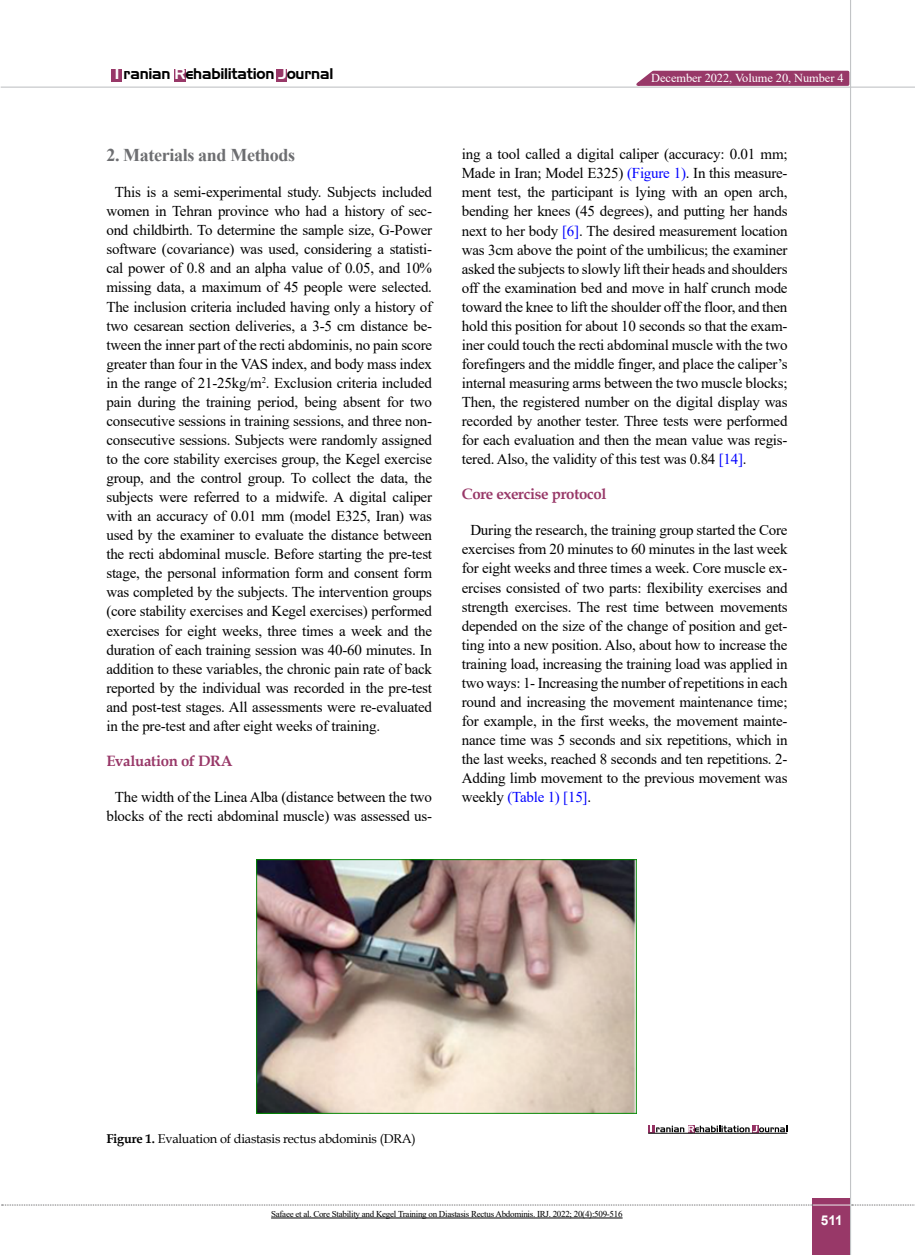
<style>
.page{position:relative;width:915px;height:1255px;background:#fff}
.page>*{position:absolute;margin:0;border:0;box-sizing:border-box;transform-origin:0 0}
.t1{font:700 18px "Times New Roman";letter-spacing:-.02em;color:#6d6e71}
.t2{font:15px/19px "Times New Roman";letter-spacing:-.015em;color:#000;text-align:justify}
.t3{font:700 15px "Book Antiqua";letter-spacing:-.02em;color:#983868}
.t4{font:15px "Aero Regular SWFTE";letter-spacing:-.015em;color:#000}
.t5{font:700 13.5px "Arial";color:#fff}
.t6{font:12.75px "Book Antiqua";letter-spacing:-.015em;color:#000}
.t7{font:12.15px "Times New Roman";letter-spacing:-.005em;color:#fff}
.t8{font:9px "Times New Roman";letter-spacing:-.03em;color:#000}
.s1{color:#fff}
.s2{color:#00f}
.s3{font-weight:700}
</style>
<div class="page">
<hr style="left:1px;top:87px;width:913px;height:1px;background:#c2c4c6">
<div style="left:812px;top:1198px;width:38px;height:56px;background:#983868"></div>
<hr style="left:849px;top:0;width:1px;height:1254px;background:#c2c4c6">
<hr style="left:812px;top:1204px;width:38px;height:1px;background:#ebebec">
<svg style="left:2px;top:1204px;width:810px;height:1px"></svg>
<svg style="left:851px;top:1204px;width:64px;height:1px"></svg>
<div style="left:112px;top:69px;width:10px;height:13px;background:#983868"></div>
<div style="left:174px;top:69px;width:12px;height:13px;background:#983868"></div>
<div style="left:276px;top:69px;width:11px;height:13px;background:#983868"></div>
<svg style="left:629px;top:69px;width:221px;height:18px;background:#ac6187"></svg>
<img style="left:257px;top:859px;width:379px;height:254px">
<div style="left:648px;top:1124px;width:6px;height:8px;background:#953263"></div>
<svg style="left:650px;top:1125px;width:137px;height:7px"></svg>
<hr style="left:648px;top:1132px;width:139px;height:1px;background:#000">
<hr style="left:271px;top:1217px;width:351px;height:1px;background:#000">
<p class="t4" style="left:115px;top:65px;width:220px"><span class="s1">I</span> ranian <span class="s1">R</span>ehabilitation <span class="s1">J</span>ournal</p>
<p class="t7" style="left:651px;top:69px;width:194px">December 2022, Volume 20, Number 4</p>
<p class="t1" style="left:106px;top:142px;width:190px">2. Materials and Methods</p>
<p class="t2" style="left:106px;top:182px;width:327px;text-indent:9px">This is a semi-experimental study. Subjects included women in Tehran province who had a history of sec&shy;ond childbirth. To determine the sample size, G-Power software (covariance) was used, considering a statisti&shy;cal power of 0.8 and an alpha value of 0.05, and 10% missing data, a maximum of 45 people were selected.<br>The inclusion criteria included having only a history of two cesarean section deliveries, a 3-5 cm distance be&shy;tween the inner part of the recti abdominis, no pain score greater than four in the VAS index, and body mass index in the range of 21-25kg/m<sup>2</sup>. Exclusion criteria included pain during the training period, being absent for two consecutive sessions in training sessions, and three non&shy;consecutive sessions. Subjects were randomly assigned to the core stability exercises group, the Kegel exercise group, and the control group. To collect the data, the subjects were referred to a midwife. A digital caliper with an accuracy of 0.01 mm (model E325, Iran) was used by the examiner to evaluate the distance between the recti abdominal muscle. Before starting the pre-test stage, the personal information form and consent form was completed by the subjects. The intervention groups (core stability exercises and Kegel exercises) performed exercises for eight weeks, three times a week and the duration of each training session was 40-60 minutes. In addition to these variables, the chronic pain rate of back reported by the individual was recorded in the pre-test and post-test stages. All assessments were re-evaluated in the pre-test and after eight weeks of training.</p>
<p class="t3" style="left:106px;top:750px;width:128px">Evaluation of DRA</p>
<p class="t2" style="left:106px;top:787px;width:327px;text-align:center">The width of the Linea Alba (distance between the two blocks of the recti abdominal muscle) was assessed us-</p>
<p class="t2" style="left:461px;top:144px;width:327px">ing a tool called a digital caliper (accuracy: 0.01 mm; Made in Iran; Model E325) <span class="s2">(Figure 1)</span>. In this measure&shy;ment test, the participant is lying with an open arch, bending her knees (45 degrees), and putting her hands next to her body <span class="s2">[6]</span>. The desired measurement location was 3cm above the point of the umbilicus; the examiner asked the subjects to slowly lift their heads and shoulders off the examination bed and move in half crunch mode toward the knee to lift the shoulder off the floor, and then hold this position for about 10 seconds so that the exam&shy;iner could touch the recti abdominal muscle with the two forefingers and the middle finger, and place the caliper’s internal measuring arms between the two muscle blocks; Then, the registered number on the digital display was recorded by another tester. Three tests were performed for each evaluation and then the mean value was regis&shy;tered. Also, the validity of this test was 0.84 <span class="s2">[14]</span>.</p>
<p class="t3" style="left:461px;top:484px;width:146px">Core exercise protocol</p>
<p class="t2" style="left:461px;top:520px;width:327px;text-indent:9px">During the research, the training group started the Core exercises from 20 minutes to 60 minutes in the last week for eight weeks and three times a week. Core muscle ex&shy;ercises consisted of two parts: flexibility exercises and strength exercises. The rest time between movements depended on the size of the change of position and get&shy;ting into a new position. Also, about how to increase the training load, increasing the training load was applied in two ways: 1- Increasing the number of repetitions in each round and increasing the movement maintenance time; for example, in the first weeks, the movement mainte&shy;nance time was 5 seconds and six repetitions, which in the last weeks, reached 8 seconds and ten repetitions. 2- Adding limb movement to the previous movement was weekly <span class="s2">(Table 1) [15]</span>.</p>
<p class="t6" style="left:106px;top:1129px;width:310px"><span class="s3">Figure 1.</span> Evaluation of diastasis rectus abdominis (DRA)</p>
<p class="t8" style="left:271px;top:1207px;width:353px">Safaee et al. Core Stability and Kegel Training on Diastasis Rectus Abdominis. IRJ. 2022; 20(4):509-516</p>
<p class="t5" style="left:820px;top:1210px;width:23px">511</p>
</div>
